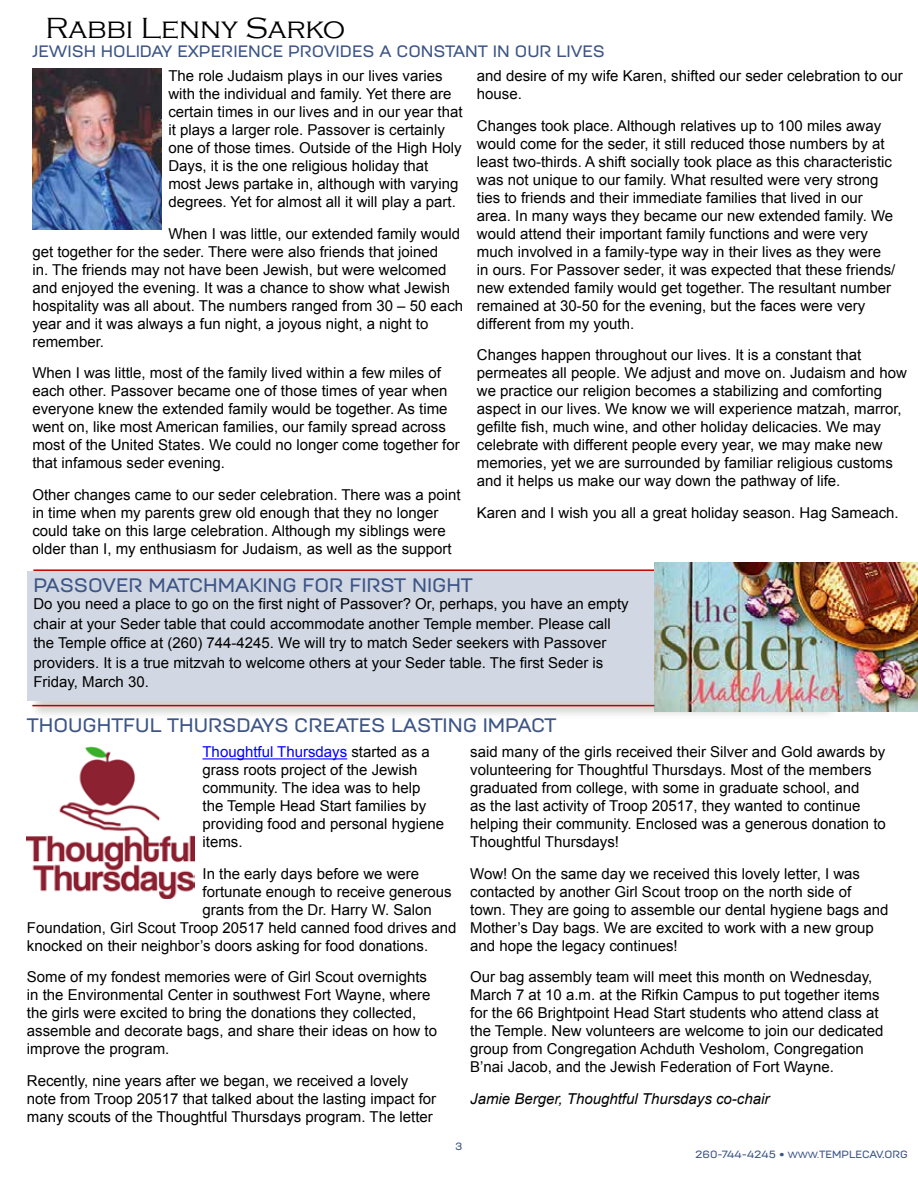
<style>
.page{position:relative;width:918px;height:1188px;background:#fff}
.page>*{position:absolute;margin:0;border:0;box-sizing:border-box;transform-origin:0 0}
.t1{font:300 30px "Copperplate Gothic";color:#000}
.t2{font:500 19.5px "Moderna Unicase";color:#3c5586}
.t3{font:500 16.5px "Moderna Unicase";color:#3c5586}
.t4{font:15px/18px "Arial";color:#000}
.t5{font:italic 15px "Arial";color:#000}
.t6{font:500 10.5px "Moderna Unicase";color:#3c5586}
.s1{color:#00f}
.s2{font-size:9px}
</style>
<div class="page">
<div style="left:29px;top:574px;width:809px;height:146px;background:#000;opacity:.75"></div>
<div style="left:27px;top:572px;width:793px;height:129px;background:#d2d8e3"></div>
<img style="left:32px;top:68px;width:130px;height:161px">
<hr style="left:33px;top:569px;width:621px;height:2px;background:#c00000">
<hr style="left:202px;top:758px;width:145px;height:1px;background:#00f">
<img style="left:654px;top:563px;width:264px;height:149px">
<hr style="left:32px;top:705px;width:622px;height:1px;background:#c00000">
<img style="left:27px;top:746px;width:167px;height:152px">
<h1 class="t1" style="left:45px;top:12px;width:302px">Rabbi Lenny Sarko</h1>
<p class="t4" style="left:168px;top:67px;width:296px">The role Judaism plays in our lives varies with the individual and family. Yet there are certain times in our lives and in our year that it plays a larger role. Passover is certainly one of those times. Outside of the High Holy Days, it is the one religious holiday that most Jews partake in, although with varying degrees. Yet for almost all it will play a part.</p>
<p class="t4" style="left:32px;top:225px;width:432px;text-indent:136px">When I was little, our extended family would get together for the seder. There were also friends that joined<br>in. The friends may not have been Jewish, but were welcomed and enjoyed the evening. It was a chance to show what Jewish hospitality was all about. The numbers ranged from 30 – 50 each year and it was always a fun night, a joyous night, a night to remember.</p>
<p class="t4" style="left:32px;top:364px;width:429px">When I was little, most of the family lived within a few miles of each other. Passover became one of those times of year when everyone knew the extended family would be together. As time went on, like most American families, our family spread across most of the United States. We could no longer come together for that infamous seder evening.</p>
<p class="t4" style="left:32px;top:486px;width:430px">Other changes came to our seder celebration. There was a point in time when my parents grew old enough that they no longer could take on this large celebration. Although my siblings were older than I, my enthusiasm for Judaism, as well as the support</p>
<p class="t3" style="left:32px;top:39px;width:574px">JEWISH HOLIDAY EXPERIENCE PROVIDES A CONSTANT IN OUR LIVES</p>
<p class="t4" style="left:477px;top:67px;width:428px">and desire of my wife Karen, shifted our seder celebration to our house.</p>
<p class="t4" style="left:477px;top:117px;width:420px">Changes took place. Although relatives up to 100 miles away would come for the seder, it still reduced those numbers by at least two-thirds. A shift socially took place as this characteristic was not unique to our family. What resulted were very strong ties to friends and their immediate families that lived in our area. In many ways they became our new extended family. We would attend their important family functions and were very much involved in a family-type way in their lives as they were in ours. For Passover seder, it was expected that these friends/ new extended family would get together. The resultant number remained at 30-50 for the evening, but the faces were very different from my youth.</p>
<p class="t4" style="left:477px;top:346px;width:431px">Changes happen throughout our lives. It is a constant that permeates all people. We adjust and move on. Judaism and how we practice our religion becomes a stabilizing and comforting aspect in our lives. We know we will experience matzah, marror, gefilte fish, much wine, and other holiday delicacies. We may celebrate with different people every year, we may make new memories, yet we are surrounded by familiar religious customs and it helps us make our way down the pathway of life.</p>
<p class="t4" style="left:477px;top:504px;width:423px">Karen and I wish you all a great holiday season. Hag Sameach.</p>
<h2 class="t2" style="left:33px;top:570px;width:441px">PASSOVER MATCHMAKING FOR FIRST NIGHT</h2>
<p class="t4" style="left:33px;top:594px;width:597px;line-height:19.5px">Do you need a place to go on the first night of Passover? Or, perhaps, you have an empty chair at your Seder table that could accommodate another Temple member. Please call the Temple office at (260) 744-4245. We will try to match Seder seekers with Passover providers. It is a true mitzvah to welcome others at your Seder table. The first Seder is Friday, March 30.</p>
<h2 class="t2" style="left:27px;top:710px;width:531px">THOUGHTFUL THURSDAYS CREATES LASTING IMPACT</h2>
<p class="t4" style="left:202px;top:743px;width:243px"><span class="s1">Thoughtful Thursdays</span> started as a grass roots project of the Jewish community. The idea was to help the Temple Head Start families by providing food and personal hygiene items.</p>
<p class="t4" style="left:202px;top:865px;width:218px">In the early days before we were</p>
<p class="t4" style="left:202px;top:883px;width:251px">fortunate enough to receive generous</p>
<p class="t4" style="left:202px;top:901px;width:231px">grants from the Dr. Harry W. Salon</p>
<p class="t4" style="left:27px;top:919px;width:431px">Foundation, Girl Scout Troop 20517 held canned food drives and</p>
<p class="t4" style="left:27px;top:937px;width:403px">knocked on their neighbor’s doors asking for food donations.</p>
<p class="t4" style="left:27px;top:968px;width:412px">Some of my fondest memories were of Girl Scout overnights in the Environmental Center in southwest Fort Wayne, where the girls were excited to bring the donations they collected, assemble and decorate bags, and share their ideas on how to improve the program.</p>
<p class="t4" style="left:27px;top:1072px;width:411px">Recently, nine years after we began, we received a lovely note from Troop 20517 that talked about the lasting impact for many scouts of the Thoughtful Thursdays program. The letter</p>
<p class="t6" style="left:455px;top:1138px;width:9px">3</p>
<p class="t4" style="left:470px;top:743px;width:417px">said many of the girls received their Silver and Gold awards by volunteering for Thoughtful Thursdays. Most of the members graduated from college, with some in graduate school, and<br>as the last activity of Troop 20517, they wanted to continue helping their community. Enclosed was a generous donation to Thoughtful Thursdays!</p>
<p class="t4" style="left:470px;top:865px;width:420px">Wow! On the same day we received this lovely letter, I was contacted by another Girl Scout troop on the north side of town. They are going to assemble our dental hygiene bags and Mother’s Day bags. We are excited to work with a new group and hope the legacy continues!</p>
<p class="t4" style="left:470px;top:968px;width:415px">Our bag assembly team will meet this month on Wednesday, March 7 at 10 a.m. at the Rifkin Campus to put together items for the 66 Brightpoint Head Start students who attend class at the Temple. New volunteers are welcome to join our dedicated group from Congregation Achduth Vesholom, Congregation B’nai Jacob, and the Jewish Federation of Fort Wayne.</p>
<p class="t5" style="left:470px;top:1089px;width:301px">Jamie Berger, Thoughtful Thursdays co-chair</p>
<p class="t6" style="left:695px;top:1146px;width:214px">260-744-4245 • <span class="s2">WWW.</span>TEMPLECAV.ORG</p>
</div>
